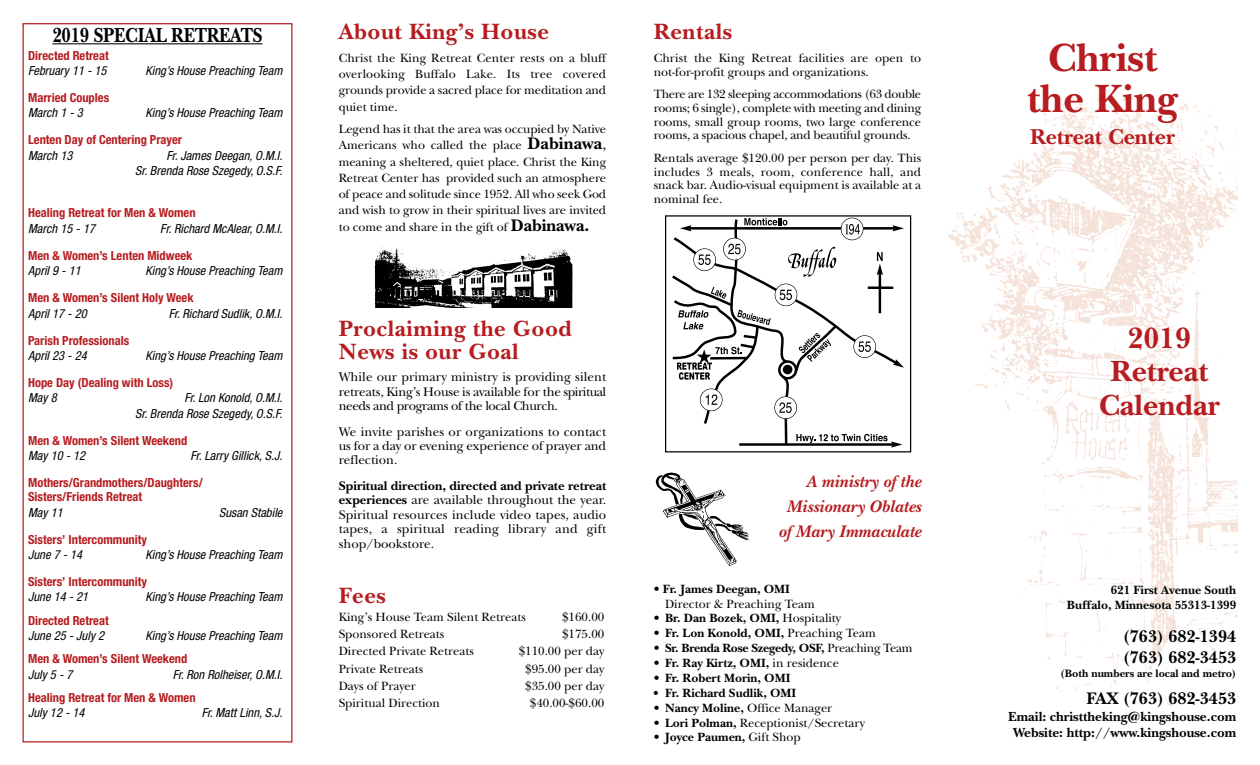
<style>
.page{position:relative;width:1260px;height:765px;background:#fff}
.page>*{position:absolute;margin:0;border:0;box-sizing:border-box;transform-origin:0 0}
.t1{font:700 41.25px/41.2px "New Baskerville";color:#b61c20;text-align:center}
.t2{font:700 30.5px/33.8px "New Baskerville";color:#b61c20;text-align:center}
.t3{font:700 23.12px/23.8px "New Baskerville";letter-spacing:.025em;color:#b61c20}
.t4{font:700 22.5px "New Baskerville";color:#b61c20}
.t5{font:700 21.25px "New Baskerville";letter-spacing:-.01em;color:#010000;scale:.85 1}
.t6{font:italic 700 17.5px/25px "New Baskerville";color:#b61c20;text-align:right}
.t7{font:700 17.5px/21px "New Baskerville";color:#010000}
.t8{font:700 13.75px/16.2px "New Baskerville";color:#010000;text-align:center}
.t9{font:13.12px/14.4px "New Baskerville";letter-spacing:-.01em;color:#010000;text-align:justify}
.t10{font:12.5px/16.2px "New Baskerville";color:#010000;text-align:justify}
.t11{font:italic condensed 12.5px/15.4px "Helvetica Neue";letter-spacing:.005em;color:#010000;text-align:right}
.t12{font:700 condensed 12.5px/14.2px "Helvetica Neue";color:#b61c20}
.t13{font:700 12.5px/15px "New Baskerville";color:#010000;text-align:right}
.t14{font:700 12.5px "New Baskerville";letter-spacing:-.02em;color:#010000}
.t15{font:700 11.25px "New Baskerville";color:#010000}
.s1{font-weight:700;font-size:17.5px}
.s2{font-size:15px}
.s3{font-weight:700}
.s4{font-weight:400}
</style>
<div class="page">
<div style="left:22px;top:23px;width:270px;height:719px;border:1px solid #b61c20"></div>
<img style="left:948px;top:93px;width:290px;height:613px">
<img style="left:655px;top:472px;width:95px;height:94px">
<hr style="left:52px;top:43px;width:210px;height:1px;background:#010000">
<svg style="left:672px;top:218px;width:232px;height:230px"></svg>
<div style="left:665px;top:215px;width:246px;height:237px;border:1px solid #010000"></div>
<img style="left:374px;top:247px;width:199px;height:61px">
<h3 class="t5" style="left:52px;top:28px;width:249px">2019 SPECIAL RETREATS</h3>
<p class="t12" style="left:28px;top:49px;width:82px">Directed Retreat</p>
<p class="t11" style="left:28px;top:64px;width:80px">February 11 - 15</p>
<p class="t11" style="left:146px;top:64px;width:138px">King’s House Preaching Team</p>
<p class="t12" style="left:28px;top:91px;width:83px">Married Couples</p>
<p class="t11" style="left:28px;top:106px;width:56px">March 1 - 3</p>
<p class="t11" style="left:146px;top:106px;width:138px">King’s House Preaching Team</p>
<p class="t12" style="left:28px;top:134px;width:155px">Lenten Day of Centering Prayer</p>
<p class="t11" style="left:28px;top:149px;width:46px">March 13</p>
<p class="t11" style="left:135px;top:149px;width:149px">Fr. James Deegan, O.M.I.<br>Sr. Brenda Rose Szegedy, O.S.F.</p>
<p class="t12" style="left:28px;top:207px;width:169px">Healing Retreat for Men &amp; Women</p>
<p class="t11" style="left:28px;top:222px;width:68px">March 15 - 17</p>
<p class="t11" style="left:160px;top:222px;width:124px">Fr. Richard McAlear, O.M.I.</p>
<p class="t12" style="left:28px;top:249px;width:166px">Men &amp; Women’s Lenten Midweek</p>
<p class="t11" style="left:28px;top:264px;width:54px">April 9 - 11</p>
<p class="t11" style="left:146px;top:264px;width:138px">King’s House Preaching Team</p>
<p class="t12" style="left:28px;top:292px;width:167px">Men &amp; Women’s Silent Holy Week</p>
<p class="t11" style="left:28px;top:307px;width:60px">April 17 - 20</p>
<p class="t11" style="left:169px;top:307px;width:115px">Fr. Richard Sudlik, O.M.I.</p>
<p class="t12" style="left:28px;top:334px;width:103px">Parish Professionals</p>
<p class="t11" style="left:28px;top:349px;width:60px">April 23 - 24</p>
<p class="t11" style="left:146px;top:349px;width:138px">King’s House Preaching Team</p>
<p class="t12" style="left:28px;top:376px;width:147px">Hope Day (Dealing with Loss)</p>
<p class="t11" style="left:28px;top:391px;width:30px">May 8</p>
<p class="t11" style="left:135px;top:391px;width:149px">Fr. Lon Konold, O.M.I.<br>Sr. Brenda Rose Szegedy, O.S.F.</p>
<p class="t12" style="left:28px;top:434px;width:161px">Men &amp; Women’s Silent Weekend</p>
<p class="t11" style="left:28px;top:449px;width:59px">May 10 - 12</p>
<p class="t11" style="left:191px;top:449px;width:93px">Fr. Larry Gillick, S.J.</p>
<p class="t12" style="left:28px;top:477px;width:176px">Mothers/Grandmothers/Daughters/<br>Sisters/Friends Retreat</p>
<p class="t11" style="left:28px;top:506px;width:36px">May 11</p>
<p class="t11" style="left:219px;top:506px;width:65px">Susan Stabile</p>
<p class="t12" style="left:28px;top:533px;width:120px">Sisters’ Intercommunity</p>
<p class="t11" style="left:28px;top:548px;width:56px">June 7 - 14</p>
<p class="t11" style="left:146px;top:548px;width:138px">King’s House Preaching Team</p>
<p class="t12" style="left:28px;top:576px;width:120px">Sisters’ Intercommunity</p>
<p class="t11" style="left:28px;top:590px;width:62px">June 14 - 21</p>
<p class="t11" style="left:146px;top:590px;width:138px">King’s House Preaching Team</p>
<p class="t12" style="left:28px;top:614px;width:82px">Directed Retreat</p>
<p class="t11" style="left:28px;top:629px;width:77px">June 25 - July 2</p>
<p class="t11" style="left:146px;top:629px;width:138px">King’s House Preaching Team</p>
<p class="t12" style="left:28px;top:653px;width:161px">Men &amp; Women’s Silent Weekend</p>
<p class="t11" style="left:28px;top:668px;width:46px">July 5 - 7</p>
<p class="t11" style="left:173px;top:668px;width:111px">Fr. Ron Rolheiser, O.M.I.</p>
<p class="t12" style="left:28px;top:691px;width:169px">Healing Retreat for Men &amp; Women</p>
<p class="t11" style="left:28px;top:706px;width:58px">July 12 - 14</p>
<p class="t11" style="left:202px;top:706px;width:82px">Fr. Matt Linn, S.J.</p>
<h3 class="t3" style="left:339px;top:23px;width:212px">About King’s House</h3>
<p class="t10" style="left:339px;top:51px;width:269px">Christ the King Retreat Center rests on a bluff overlooking Buffalo Lake. Its tree covered grounds provide a sacred place for meditation and quiet time.</p>
<p class="t10" style="left:339px;top:122px;width:269px">Legend has it that the area was occupied by Native Americans who called the place <span class="s1">Dabinawa</span><span class="s2">, </span>meaning a sheltered, quiet place. Christ the King Retreat Center has provided such an atmosphere of peace and solitude since 1952. All who seek God and wish to grow in their spiritual lives are invited to come and share in the gift of <span class="s1">Dabinawa.</span></p>
<h3 class="t3" style="left:339px;top:319px;width:235px">Proclaiming the Good<br>News is our Goal</h3>
<p class="t9" style="left:339px;top:371px;width:269px">While our primary ministry is providing silent retreats, King’s House is available for the spiritual needs and programs of the local Church.</p>
<p class="t9" style="left:339px;top:426px;width:269px">We invite parishes or organizations to contact us for a day or evening experience of prayer and reflection.</p>
<p class="t9" style="left:339px;top:480px;width:269px"><span class="s3">Spiritual direction, directed and private retreat experiences</span> are available throughout the year.<br>Spiritual resources include video tapes, audio tapes, a spiritual reading library and gift shop/bookstore.</p>
<h3 class="t3" style="left:339px;top:587px;width:49px">Fees</h3>
<p class="t10" style="left:339px;top:610px;width:189px">King’s House Team Silent Retreats</p>
<p class="t10" style="left:562px;top:610px;width:44px">$160.00</p>
<p class="t10" style="left:339px;top:627px;width:107px">Sponsored Retreats</p>
<p class="t10" style="left:562px;top:627px;width:44px">$175.00</p>
<p class="t10" style="left:339px;top:644px;width:137px">Directed Private Retreats</p>
<p class="t10" style="left:519px;top:644px;width:87px">$110.00 per day</p>
<p class="t10" style="left:339px;top:662px;width:86px">Private Retreats</p>
<p class="t10" style="left:525px;top:662px;width:81px">$95.00 per day</p>
<p class="t10" style="left:339px;top:679px;width:79px">Days of Prayer</p>
<p class="t10" style="left:525px;top:679px;width:81px">$35.00 per day</p>
<p class="t10" style="left:339px;top:697px;width:103px">Spiritual Direction</p>
<p class="t10" style="left:530px;top:697px;width:76px">$40.00-$60.00</p>
<h3 class="t3" style="left:654px;top:23px;width:80px">Rentals</h3>
<p class="t10" style="left:654px;top:52px;width:269px;line-height:13.8px">Christ the King Retreat facilities are open to not-for-profit groups and organizations.</p>
<p class="t10" style="left:654px;top:89px;width:269px;line-height:13.8px">There are 132 sleeping accommodations (63 double rooms; 6 single), complete with meeting and dining rooms, small group rooms, two large conference rooms, a spacious chapel, and beautiful grounds.</p>
<p class="t10" style="left:654px;top:152px;width:269px;line-height:13.8px">Rentals average $120.00 per person per day. This includes 3 meals, room, conference hall, and snack bar. Audio-visual equipment is available at a nominal fee.</p>
<h3 class="t6" style="left:778px;top:471px;width:144px">A ministry of the<br>Missionary Oblates of Mary Immaculate</h3>
<p class="t10" style="left:665px;top:583px;width:151px;line-height:14.9px;text-indent:-11px">• <span class="s3">Fr. James Deegan, OMI<br></span>Director &amp; Preaching Team</p>
<p class="t13" style="left:654px;top:612px;width:189px"><span class="s4">•</span> Br. Dan Bozek, OMI, <span class="s4">Hospitality</span></p>
<p class="t13" style="left:654px;top:627px;width:224px"><span class="s4">•</span> Fr. Lon Konold, OMI, <span class="s4">Preaching Team</span></p>
<p class="t14" style="left:654px;top:644px;width:260px"><span class="s4">•</span> Sr. Brenda Rose Szegedy, OSF, <span class="s4">Preaching Team</span></p>
<p class="t13" style="left:654px;top:657px;width:187px"><span class="s4">•</span> Fr. Ray Kirtz, OMI, <span class="s4">in residence</span></p>
<p class="t13" style="left:654px;top:672px;width:138px"><span class="s4">•</span> Fr. Robert Morin, OMI</p>
<p class="t13" style="left:654px;top:687px;width:144px">• Fr. Richard Sudlik, OMI</p>
<p class="t10" style="left:654px;top:701px;width:180px">• <span class="s3">Nancy Moline,</span> Office Manager</p>
<p class="t10" style="left:654px;top:716px;width:213px">• <span class="s3">Lori Polman,</span> Receptionist/Secretary</p>
<p class="t13" style="left:654px;top:731px;width:149px"><span class="s4">•</span> Joyce Paumen, <span class="s4">Gift Shop</span></p>
<h1 class="t1" style="left:1027px;top:42px;width:152px">Christ the King</h1>
<h3 class="t4" style="left:1030px;top:129px;width:147px">Retreat Center</h3>
<h2 class="t2" style="left:1099px;top:325px;width:123px">2019<br>Retreat<br>Calendar</h2>
<p class="t13" style="left:1067px;top:584px;width:171px">621 First Avenue South<br>Buffalo, Minnesota 55313-1399</p>
<h3 class="t7" style="left:1123px;top:628px;width:115px">(763) 682-1394 (763) 682-3453</h3>
<p class="t15" style="left:1061px;top:669px;width:177px">(Both numbers are local and metro)</p>
<h3 class="t7" style="left:1086px;top:690px;width:151px">FAX (763) 682-3453</h3>
<p class="t8" style="left:1008px;top:710px;width:230px">Email: christtheking@kingshouse.com<br>Website: http://www.kingshouse.com</p>
</div>
